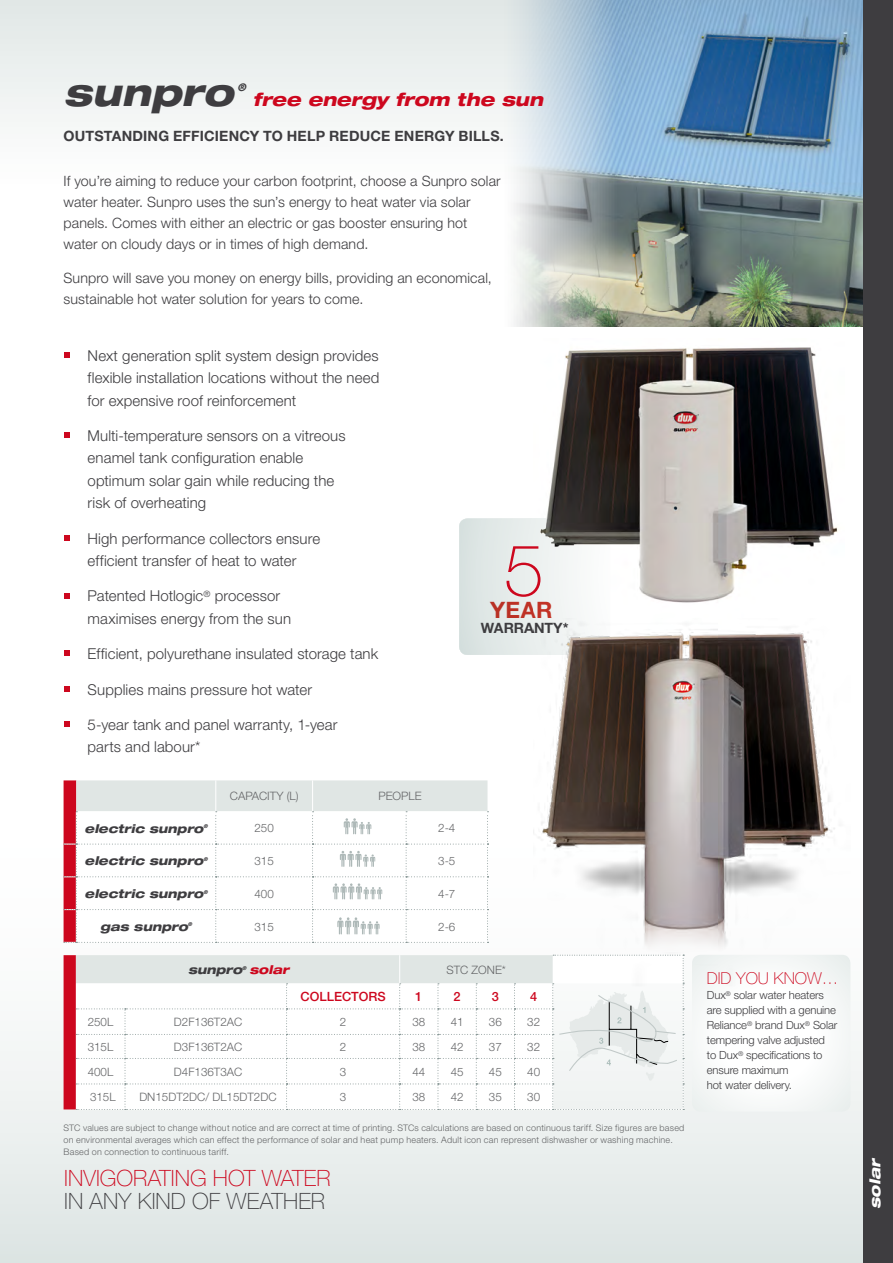
<style>
.page{position:relative;width:893px;height:1263px;background:#fff}
.page>*{position:absolute;margin:0;border:0;box-sizing:border-box;transform-origin:0 0}
.t1{font:100 72px "Helvetica Neue";color:#cd071e}
.t2{font:italic 800 expanded 37.5px "Helvetica Neue";color:#3e3d40}
.t3{font:700 22.65px "Helvetica Neue";color:#d13629}
.t4{font:100 22.5px "Helvetica Neue";color:#cd071e}
.t5{font:100 22.5px "Helvetica Neue";letter-spacing:.005em;color:#3e3d40}
.t6{font:italic 800 expanded 18px "Helvetica Neue";color:#cd071e}
.t7{font:100 16.5px "Helvetica Neue";color:#cd071e}
.t8{font:300 15px/22.5px "Helvetica Neue";letter-spacing:.005em;color:#3e3d40}
.t9{font:italic 800 expanded 15px "Helvetica Neue";color:#fff}
.t10{font:300 14.25px/21px "Helvetica Neue";letter-spacing:.01em;color:#3e3d40}
.t11{font:700 14.25px "Helvetica Neue";letter-spacing:.01em;color:#3e3d40}
.t12{font:500 12.75px "Helvetica Neue";color:#cd071e}
.t13{font:italic 800 expanded 12px "Helvetica Neue";color:#3e3d40}
.t14{font:italic 800 expanded 12px "Helvetica Neue";color:#cd071e}
.t15{font:300 11.55px "Helvetica Neue";color:#646567}
.t16{font:300 11.25px/15px "Helvetica Neue";letter-spacing:-.01em;color:#3e3d40}
.t17{font:italic 800 expanded 10.5px "Helvetica Neue";color:#3e3d40}
.t18{font:300 9px/12px "Helvetica Neue";letter-spacing:.025em;color:#646567}
.t19{font:italic 800 expanded 5.25px "Helvetica Neue";color:#3e3d40}
</style>
<div class="page">
<div style="left:0;top:799px;width:893px;height:464px;background:linear-gradient(to bottom,#fff,#e1e8e6)"></div>
<div style="left:0;top:0;width:893px;height:429px;background:linear-gradient(to bottom,#eaefee,#fff)"></div>
<img style="left:502px;top:0;width:361px;height:327px">
<svg style="left:64px;top:352px;width:6px;height:6px"></svg>
<svg style="left:64px;top:432px;width:6px;height:6px"></svg>
<svg style="left:64px;top:535px;width:6px;height:6px"></svg>
<svg style="left:64px;top:593px;width:6px;height:5px"></svg>
<svg style="left:64px;top:650px;width:6px;height:6px"></svg>
<svg style="left:64px;top:686px;width:6px;height:5px"></svg>
<svg style="left:64px;top:721px;width:6px;height:6px"></svg>
<svg style="left:64px;top:955px;width:620px;height:155px"></svg>
<svg style="left:692px;top:1006px;width:158px;height:105px"></svg>
<svg style="left:64px;top:780px;width:424px;height:163px"></svg>
<svg style="left:459px;top:518px;width:75px;height:137px"></svg>
<div style="left:863px;top:0;width:30px;height:1263px;background:#3e3d40"></div>
<img style="left:534px;top:338px;width:310px;height:280px">
<img style="left:534px;top:618px;width:316px;height:388px">
<p class="t2" style="left:64px;top:69px;width:171px">sunpro</p>
<p class="t17" style="left:238px;top:81px;width:10px">®</p>
<p class="t6" style="left:253px;top:88px;width:292px">free energy from the sun</p>
<p class="t11" style="left:64px;top:127px;width:442px">OUTSTANDING EFFICIENCY TO HELP REDUCE ENERGY BILLS.</p>
<p class="t10" style="left:64px;top:170px;width:439px">If you’re aiming to reduce your carbon footprint, choose a Sunpro solar water heater. Sunpro uses the sun’s energy to heat water via solar panels. Comes with either an electric or gas booster ensuring hot water on cloudy days or in times of high demand.</p>
<p class="t10" style="left:64px;top:267px;width:430px">Sunpro will save you money on energy bills, providing an economical, sustainable hot water solution for years to come.</p>
<p class="t8" style="left:88px;top:344px;width:293px;text-align:justify">Next generation split system design provides flexible installation locations without the need for expensive roof reinforcement</p>
<p class="t8" style="left:88px;top:424px;width:259px">Multi-temperature sensors on a vitreous enamel tank configuration enable optimum solar gain while reducing the risk of overheating</p>
<p class="t8" style="left:88px;top:527px;width:234px">High performance collectors ensure efficient transfer of heat to water</p>
<p class="t8" style="left:88px;top:585px;width:205px">Patented Hotlogic<sup>®</sup> processor maximises energy from the sun</p>
<p class="t8" style="left:88px;top:642px;width:292px">Efficient, polyurethane insulated storage tank</p>
<p class="t8" style="left:88px;top:678px;width:226px">Supplies mains pressure hot water</p>
<p class="t8" style="left:88px;top:713px;width:251px">5-year tank and panel warranty, 1-year parts and labour*</p>
<p class="t15" style="left:230px;top:789px;width:70px">CAPACITY (L)</p>
<p class="t15" style="left:378px;top:789px;width:45px">PEOPLE</p>
<p class="t13" style="left:85px;top:821px;width:120px">electric sunpro</p>
<p class="t19" style="left:203px;top:823px;width:6px">®</p>
<p class="t15" style="left:255px;top:821px;width:21px">250</p>
<p class="t15" style="left:438px;top:821px;width:19px">2-4</p>
<p class="t13" style="left:85px;top:853px;width:120px">electric sunpro</p>
<p class="t19" style="left:203px;top:856px;width:6px">®</p>
<p class="t15" style="left:255px;top:854px;width:21px">315</p>
<p class="t15" style="left:438px;top:854px;width:19px">3-5</p>
<p class="t13" style="left:85px;top:886px;width:120px">electric sunpro</p>
<p class="t19" style="left:203px;top:888px;width:6px">®</p>
<p class="t15" style="left:255px;top:887px;width:21px">400</p>
<p class="t15" style="left:438px;top:887px;width:19px">4-7</p>
<p class="t13" style="left:100px;top:919px;width:89px">gas sunpro</p>
<p class="t19" style="left:188px;top:921px;width:6px">®</p>
<p class="t15" style="left:255px;top:919px;width:21px">315</p>
<p class="t15" style="left:438px;top:919px;width:19px">2-6</p>
<p class="t1" style="left:504px;top:529px;width:42px">5</p>
<p class="t11" style="left:481px;top:619px;width:89px">WARRANTY*</p>
<p class="t3" style="left:490px;top:596px;width:64px">YEAR</p>
<p class="t13" style="left:188px;top:962px;width:56px">sunpro</p>
<p class="t19" style="left:242px;top:964px;width:6px">®</p>
<p class="t14" style="left:249px;top:962px;width:41px">solar</p>
<p class="t15" style="left:446px;top:963px;width:61px">STC ZONE*</p>
<p class="t12" style="left:301px;top:989px;width:87px">COLLECTORS</p>
<p class="t12" style="left:415px;top:989px;width:9px">1</p>
<p class="t12" style="left:454px;top:989px;width:9px">2</p>
<p class="t12" style="left:492px;top:989px;width:9px">3</p>
<p class="t12" style="left:530px;top:989px;width:9px">4</p>
<p class="t15" style="left:88px;top:1015px;width:27px">250L</p>
<p class="t15" style="left:174px;top:1015px;width:70px">D2F136T2AC</p>
<p class="t15" style="left:340px;top:1015px;width:8px">2</p>
<p class="t15" style="left:412px;top:1015px;width:14px">38</p>
<p class="t15" style="left:451px;top:1015px;width:14px">41</p>
<p class="t15" style="left:489px;top:1015px;width:14px">36</p>
<p class="t15" style="left:527px;top:1015px;width:14px">32</p>
<p class="t15" style="left:88px;top:1040px;width:27px">315L</p>
<p class="t15" style="left:174px;top:1040px;width:70px">D3F136T2AC</p>
<p class="t15" style="left:340px;top:1040px;width:8px">2</p>
<p class="t15" style="left:412px;top:1040px;width:14px">38</p>
<p class="t15" style="left:451px;top:1040px;width:14px">42</p>
<p class="t15" style="left:489px;top:1040px;width:14px">37</p>
<p class="t15" style="left:527px;top:1040px;width:14px">32</p>
<p class="t15" style="left:88px;top:1064px;width:27px">400L</p>
<p class="t15" style="left:174px;top:1064px;width:70px">D4F136T3AC</p>
<p class="t15" style="left:340px;top:1064px;width:8px">3</p>
<p class="t15" style="left:412px;top:1064px;width:14px">44</p>
<p class="t15" style="left:451px;top:1064px;width:14px">45</p>
<p class="t15" style="left:489px;top:1064px;width:14px">45</p>
<p class="t15" style="left:527px;top:1064px;width:14px">40</p>
<p class="t15" style="left:90px;top:1090px;width:27px">315L</p>
<p class="t15" style="left:139px;top:1090px;width:139px">DN15DT2DC/ DL15DT2DC</p>
<p class="t15" style="left:340px;top:1090px;width:8px">3</p>
<p class="t15" style="left:412px;top:1090px;width:14px">38</p>
<p class="t15" style="left:451px;top:1090px;width:14px">42</p>
<p class="t15" style="left:489px;top:1090px;width:14px">35</p>
<p class="t15" style="left:527px;top:1090px;width:14px">30</p>
<p class="t18" style="left:64px;top:1121px;width:622px">STC values are subject to change without notice and are correct at time of printing. STCs calculations are based on continuous tariff. Size figures are based on environmental averages which can effect the performance of solar and heat pump heaters. Adult icon can represent dishwasher or washing machine.<br>Based on connection to continuous tariff.</p>
<p class="t4" style="left:64px;top:1165px;width:268px">INVIGORATING HOT WATER</p>
<p class="t5" style="left:64px;top:1188px;width:262px">IN ANY KIND OF WEATHER</p>
<p class="t7" style="left:707px;top:969px;width:133px">DID YOU KNOW…</p>
<p class="t16" style="left:707px;top:987px;width:132px">Dux<sup>®</sup> solar water heaters are supplied with a genuine<br>Reliance<sup>®</sup> brand Dux<sup>®</sup> Solar tempering valve adjusted<br>to Dux<sup>®</sup> specifications to ensure maximum<br>hot water delivery.</p>
<p class="t9" style="left:865px;top:1209px;width:53px;rotate:-90deg">solar</p>
</div>
